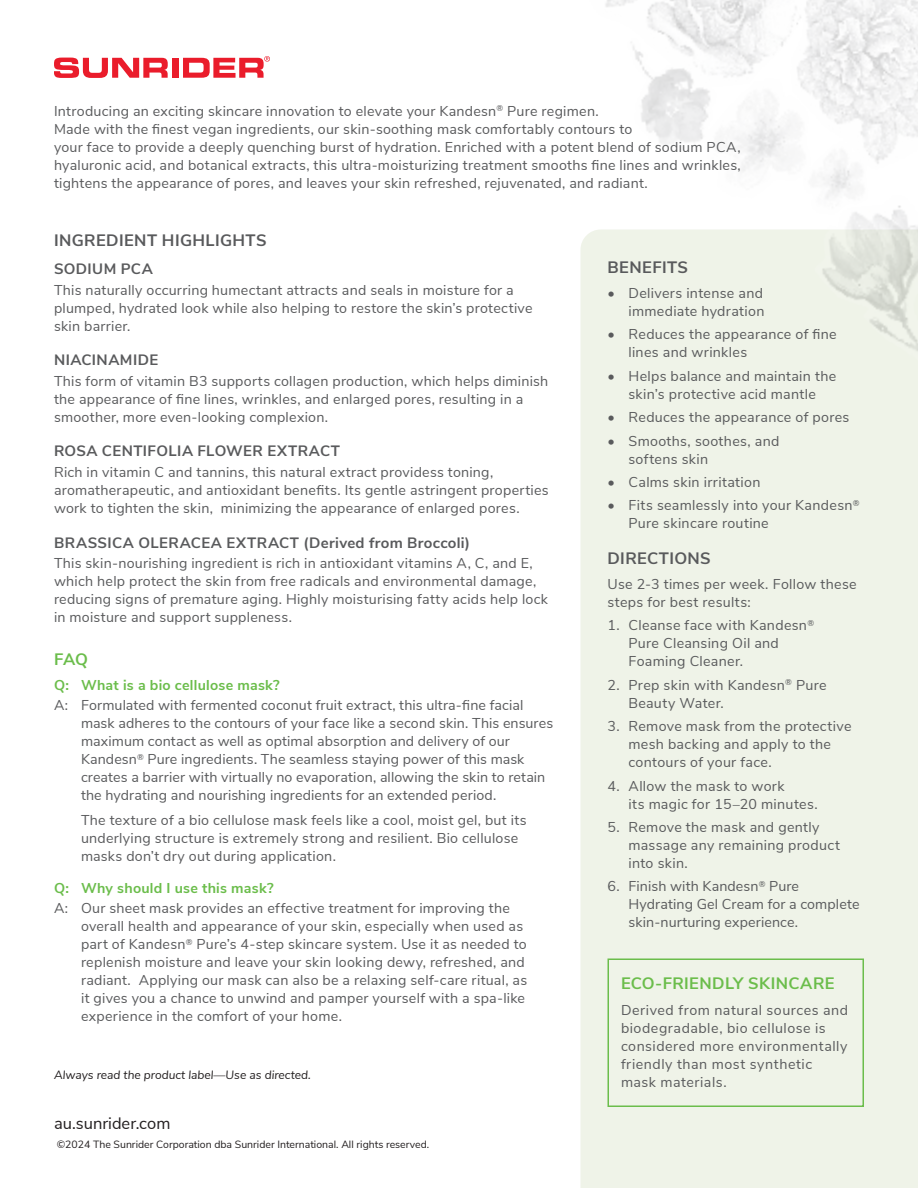
<style>
.page{position:relative;width:918px;height:1188px;background:#fff}
.page>*{position:absolute;margin:0;border:0;box-sizing:border-box;transform-origin:0 0}
.Subhead{font:700 16.5px "Nunito Sans";letter-spacing:.025em;color:#595a5c}
.Subhead-2{font:700 16.5px "Nunito Sans";letter-spacing:.02em;color:#6bbd4b}
.t1{font:16.5px "Nunito Sans";color:#231f20}
.Ingredient_Subhead{font:700 15px "Nunito Sans";letter-spacing:.025em;color:#595a5c}
.Body_Copy{font:14.25px/18px "Nunito Sans";letter-spacing:.015em;color:#595a5c}
.Intro{font:14.25px/18px "Nunito Sans";letter-spacing:.02em;color:#595a5c}
.Sidebar_Bullets{font:14.25px/18px "Nunito Sans";letter-spacing:.02em;color:#595a5c}
.Body_Copy-2{font:14.25px/18px "Nunito Sans";letter-spacing:.04em;color:#595a5c}
.FAQ_Subhead{font:700 14.25px "Nunito Sans";letter-spacing:.02em;color:#6bbd4b}
.t2{font:italic 12px "Nunito Sans";color:#231f20}
.t3{font:10.5px "Nunito Sans";color:#231f20}
</style>
<div class="page">
<div style="left:580px;top:465px;width:338px;height:723px;background:#eff3e8"></div>
<img style="left:580px;top:0;width:338px;height:465px">
<svg style="left:54px;top:58px;width:114px;height:20px"></svg>
<div style="left:172px;top:58px;width:6px;height:20px;background:#ea1c2b"></div>
<svg style="left:183px;top:56px;width:87px;height:22px"></svg>
<div style="left:608px;top:958px;width:256px;height:149px;border:2px solid #6bbd4b"></div>
<p class="Intro" style="left:54px;top:101px;width:688px">Introducing an exciting skincare innovation to elevate your Kandesn<sup>®</sup> Pure regimen.<br>Made with the finest vegan ingredients, our skin-soothing mask comfortably contours to<br>your face to provide a deeply quenching burst of hydration. Enriched with a potent blend of sodium PCA, hyaluronic acid, and botanical extracts, this ultra-moisturizing treatment smooths fine lines and wrinkles, tightens the appearance of pores, and leaves your skin refreshed, rejuvenated, and radiant.</p>
<p class="Subhead" style="left:54px;top:228px;width:214px">INGREDIENT HIGHLIGHTS</p>
<p class="Ingredient_Subhead" style="left:54px;top:258px;width:100px">SODIUM PCA</p>
<p class="Body_Copy" style="left:54px;top:280px;width:480px">This naturally occurring humectant attracts and seals in moisture for a plumped, hydrated look while also helping to restore the skin’s protective skin barrier.</p>
<p class="Ingredient_Subhead" style="left:54px;top:349px;width:106px">NIACINAMIDE</p>
<p class="Body_Copy" style="left:54px;top:371px;width:496px">This form of vitamin B3 supports collagen production, which helps diminish the appearance of fine lines, wrinkles, and enlarged pores, resulting in a smoother, more even-looking complexion.</p>
<p class="Ingredient_Subhead" style="left:54px;top:440px;width:288px">ROSA CENTIFOLIA FLOWER EXTRACT</p>
<p class="Body_Copy" style="left:54px;top:462px;width:496px">Rich in vitamin C and tannins, this natural extract providess toning, aromatherapeutic, and antioxidant benefits. Its gentle astringent properties work to tighten the skin, minimizing the appearance of enlarged pores.</p>
<p class="Ingredient_Subhead" style="left:54px;top:531px;width:418px">BRASSICA OLERACEA EXTRACT (Derived from Broccoli)</p>
<p class="Body_Copy" style="left:54px;top:553px;width:496px">This skin-nourishing ingredient is rich in antioxidant vitamins A, C, and E, which help protect the skin from free radicals and environmental damage, reducing signs of premature aging. Highly moisturising fatty acids help lock in moisture and support suppleness.</p>
<p class="Subhead-2" style="left:54px;top:647px;width:35px">FAQ</p>
<p class="FAQ_Subhead" style="left:54px;top:674px;width:227px">Q: What is a bio cellulose mask?</p>
<p class="Body_Copy" style="left:81px;top:696px;width:474px;text-indent:-27px">A: Formulated with fermented coconut fruit extract, this ultra-fine facial mask adheres to the contours of your face like a second skin. This ensures maximum contact as well as optimal absorption and delivery of our Kandesn<sup>®</sup> Pure ingredients. The seamless staying power of this mask creates a barrier with virtually no evaporation, allowing the skin to retain the hydrating and nourishing ingredients for an extended period.</p>
<p class="Body_Copy" style="left:81px;top:810px;width:447px">The texture of a bio cellulose mask feels like a cool, moist gel, but its underlying structure is extremely strong and resilient. Bio cellulose masks don’t dry out during application.</p>
<p class="FAQ_Subhead" style="left:54px;top:877px;width:221px">Q: Why should I use this mask?</p>
<p class="Body_Copy" style="left:81px;top:899px;width:448px;text-indent:-27px">A: Our sheet mask provides an effective treatment for improving the overall health and appearance of your skin, especially when used as part of Kandesn<sup>®</sup> Pure’s 4-step skincare system. Use it as needed to replenish moisture and leave your skin looking dewy, refreshed, and radiant. Applying our mask can also be a relaxing self-care ritual, as it gives you a chance to unwind and pamper yourself with a spa-like experience in the comfort of your home.</p>
<p class="t2" style="left:54px;top:1066px;width:258px">Always read the product label—Use as directed.</p>
<p class="t1" style="left:54px;top:1111px;width:118px">au.sunrider.com</p>
<p class="t3" style="left:57px;top:1137px;width:374px">©2024 The Sunrider Corporation dba Sunrider International. All rights reserved.</p>
<p class="Subhead" style="left:608px;top:255px;width:82px">BENEFITS</p>
<p class="Sidebar_Bullets" style="left:608px;top:283px;width:158px;text-align:right">• Delivers intense and immediate hydration</p>
<p class="Sidebar_Bullets" style="left:628px;top:325px;width:210px;text-indent:-21px">• Reduces the appearance of fine lines and wrinkles</p>
<p class="Sidebar_Bullets" style="left:608px;top:366px;width:230px;text-align:center">• Helps balance and maintain the skin’s protective acid mantle</p>
<p class="Sidebar_Bullets" style="left:608px;top:407px;width:243px">• Reduces the appearance of pores</p>
<p class="Sidebar_Bullets" style="left:628px;top:431px;width:152px;text-indent:-21px">• Smooths, soothes, and softens skin</p>
<p class="Sidebar_Bullets" style="left:608px;top:472px;width:155px">• Calms skin irritation</p>
<p class="Sidebar_Bullets" style="left:628px;top:496px;width:233px;text-indent:-21px">• Fits seamlessly into your Kandesn<sup>®<br></sup>Pure skincare routine</p>
<p class="Subhead" style="left:608px;top:547px;width:105px">DIRECTIONS</p>
<p class="Body_Copy" style="left:608px;top:574px;width:251px">Use 2-3 times per week. Follow these steps for best results:</p>
<p class="Body_Copy" style="left:628px;top:616px;width:187px;text-indent:-21px">1. Cleanse face with Kandesn<sup>®<br></sup>Pure Cleansing Oil and<br>Foaming Cleaner.</p>
<p class="Body_Copy" style="left:628px;top:675px;width:200px;text-indent:-21px">2. Prep skin with Kandesn<sup>®</sup> Pure<br>Beauty Water.</p>
<p class="Body_Copy" style="left:628px;top:716px;width:225px;text-indent:-21px">3. Remove mask from the protective mesh backing and apply to the contours of your face.</p>
<p class="Body_Copy" style="left:628px;top:776px;width:191px;text-indent:-21px">4. Allow the mask to work<br>its magic for 15–20 minutes.</p>
<p class="Body_Copy" style="left:628px;top:817px;width:213px;text-indent:-21px">5. Remove the mask and gently massage any remaining product into skin.</p>
<p class="Body_Copy" style="left:628px;top:877px;width:233px;text-indent:-21px">6. Finish with Kandesn<sup>®</sup> Pure<br>Hydrating Gel Cream for a complete skin-nurturing experience.</p>
<p class="Subhead-2" style="left:621px;top:971px;width:215px">ECO-FRIENDLY SKINCARE</p>
<p class="Body_Copy-2" style="left:621px;top:1000px;width:229px">Derived from natural sources and biodegradable, bio cellulose is considered more environmentally friendly than most synthetic mask materials.</p>
</div>
